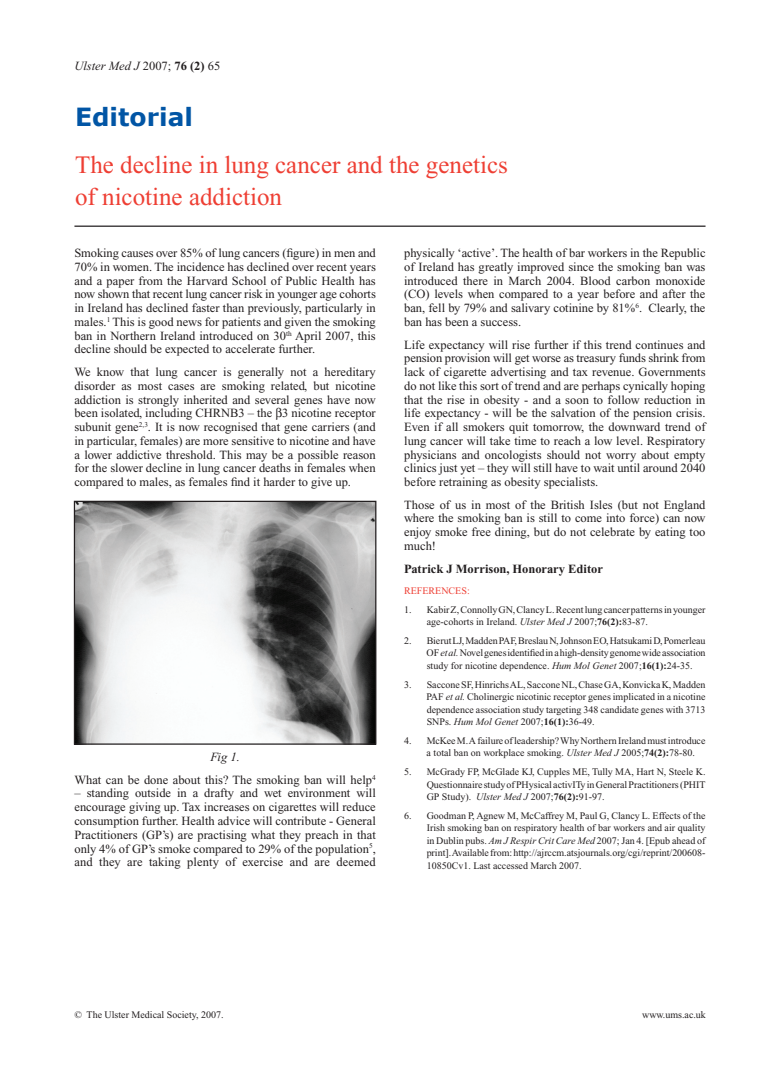
<style>
.page{position:relative;width:780px;height:1088px;background:#fff}
.page>*{position:absolute;margin:0;border:0;box-sizing:border-box;transform-origin:0 0}
.t1{font:25px/32.5px "Times New Roman";color:#ee3f34}
.t2{font:700 25px "Verdana";color:#0155a5}
.t3{font:12.5px/13.8px "Times New Roman";color:#231f20;text-align:justify}
.t4{font:700 12.5px "Times New Roman";color:#231f20}
.t5{font:italic 12.5px "Times New Roman";color:#231f20}
.t6{font:10px/12.5px "Times New Roman";color:#231f20;text-align:justify}
.t7{font:10px "Times New Roman";color:#ee3f34}
.s1{font-style:normal}
.s2{font-weight:700;font-style:normal}
.s3{font-style:italic}
.s4{font-weight:700}
</style>
<div class="page">
<hr style="left:74px;top:226px;width:631px;height:1px;background:#231f20">
<img style="left:76px;top:503px;width:298px;height:240px">
<div style="left:74px;top:501px;width:302px;height:244px;border:1px solid #231f20"></div>
<p class="t5" style="left:74px;top:59px;width:147px">Ulster Med J <span class="s1">2007;</span> <span class="s2">76 (2)</span> <span class="s1">65</span></p>
<h1 class="t2" style="left:75px;top:101px;width:119px">Editorial</h1>
<h1 class="t1" style="left:75px;top:148px;width:434px">The decline in lung cancer and the genetics of nicotine addiction</h1>
<p class="t3" style="left:74px;top:246px;width:303px">Smoking causes over 85% of lung cancers (figure) in men and 70% in women. The incidence has declined over recent years and a paper from the Harvard School of Public Health has now shown that recent lung cancer risk in younger age cohorts in Ireland has declined faster than previously, particularly in males.<sup>1</sup> This is good news for patients and given the smoking ban in Northern Ireland introduced on 30<sup>th</sup> April 2007, this decline should be expected to accelerate further.</p>
<p class="t3" style="left:74px;top:365px;width:303px">We know that lung cancer is generally not a hereditary disorder as most cases are smoking related, but nicotine addiction is strongly inherited and several genes have now been isolated, including CHRNB3 – the 3 nicotine receptor subunit gene<sup>2,3</sup>. It is now recognised that gene carriers (and in particular, females) are more sensitive to nicotine and have a lower addictive threshold. This may be a possible reason for the slower decline in lung cancer deaths in females when compared to males, as females find it harder to give up.</p>
<p class="t5" style="left:210px;top:750px;width:31px">Fig 1.</p>
<p class="t3" style="left:74px;top:773px;width:303px">What can be done about this? The smoking ban will help<sup>4</sup></p>
<p class="t3" style="left:74px;top:786px;width:303px">– standing outside in a drafty and wet environment will encourage giving up. Tax increases on cigarettes will reduce consumption further. Health advice will contribute - General Practitioners (GP’s) are practising what they preach in that only 4% of GP’s smoke compared to 29% of the population<sup>5</sup>, and they are taking plenty of exercise and are deemed</p>
<p class="t3" style="left:404px;top:246px;width:303px">physically ‘active’. The health of bar workers in the Republic of Ireland has greatly improved since the smoking ban was introduced there in March 2004. Blood carbon monoxide (CO) levels when compared to a year before and after the ban, fell by 79% and salivary cotinine by 81%<sup>6</sup>. Clearly, the ban has been a success.</p>
<p class="t3" style="left:404px;top:337px;width:303px">Life expectancy will rise further if this trend continues and pension provision will get worse as treasury funds shrink from lack of cigarette advertising and tax revenue. Governments do not like this sort of trend and are perhaps cynically hoping that the rise in obesity - and a soon to follow reduction in life expectancy - will be the salvation of the pension crisis.<br>Even if all smokers quit tomorrow, the downward trend of lung cancer will take time to reach a low level. Respiratory physicians and oncologists should not worry about empty clinics just yet – they will still have to wait until around 2040 before retraining as obesity specialists.</p>
<p class="t3" style="left:404px;top:498px;width:303px">Those of us in most of the British Isles (but not England where the smoking ban is still to come into force) can now enjoy smoke free dining, but do not celebrate by eating too much!</p>
<p class="t4" style="left:404px;top:561px;width:200px">Patrick J Morrison, Honorary Editor</p>
<p class="t7" style="left:404px;top:585px;width:67px">REFERENCES:</p>
<p class="t6" style="left:426px;top:603px;width:280px;text-indent:-22px">1. KabirZ,ConnollyGN,ClancyL.Recentlungcancerpatternsinyounger age-cohorts in Ireland. <span class="s3">Ulster Med J</span> 2007;<span class="s4">76(2):</span>83-87.</p>
<p class="t6" style="left:426px;top:634px;width:280px;text-indent:-22px">2. BierutLJ,MaddenPAF,BreslauN,JohnsonEO,HatsukamiD,Pomerleau OF<span class="s3">et al.</span> Novelgenesidentifiedinahigh-densitygenomewideassociation study for nicotine dependence. <span class="s3">Hum Mol Genet</span> 2007;<span class="s4">16(1):</span>24-35.</p>
<p class="t6" style="left:426px;top:678px;width:280px;text-indent:-22px">3. SacconeSF,HinrichsAL,SacconeNL,ChaseGA,KonvickaK,Madden PAF <span class="s3">et al.</span> Cholinergic nicotinic receptor genes implicated in a nicotine dependence association study targeting 348 candidate genes with 3713<br>SNPs. <span class="s3">Hum Mol Genet</span> 2007;<span class="s4">16(1):</span>36-49.</p>
<p class="t6" style="left:426px;top:734px;width:280px;text-indent:-22px">4. McKeeM.Afailureofleadership?WhyNorthernIrelandmustintroduce a total ban on workplace smoking. <span class="s3">Ulster Med J</span> 2005;<span class="s4">74(2):</span>78-80.</p>
<p class="t6" style="left:426px;top:766px;width:280px;text-indent:-23px">5. McGrady FP, McGlade KJ, Cupples ME, Tully MA, Hart N, Steele K.<br>Questionnaire studyofPHysical activITyinGeneralPractitioners(PHIT GP Study). <span class="s3">Ulster Med J</span> 2007;<span class="s4">76(2):</span>91-97.</p>
<p class="t6" style="left:426px;top:809px;width:280px;text-indent:-22px">6. Goodman P, Agnew M, McCaffrey M, Paul G, Clancy L. Effects of the Irish smoking ban on respiratory health of bar workers and air quality in Dublin pubs. <span class="s3">Am J Respir Crit Care Med</span> 2007; Jan 4. [Epub ahead of print].Available from:http://ajrccm.atsjournals.org/cgi/reprint/200608- 10850Cv1. Last accessed March 2007.</p>
<p class="t6" style="left:74px;top:1008px;width:151px">© The Ulster Medical Society, 2007.</p>
<p class="t6" style="left:642px;top:1009px;width:65px">www.ums.ac.uk</p>
</div>
